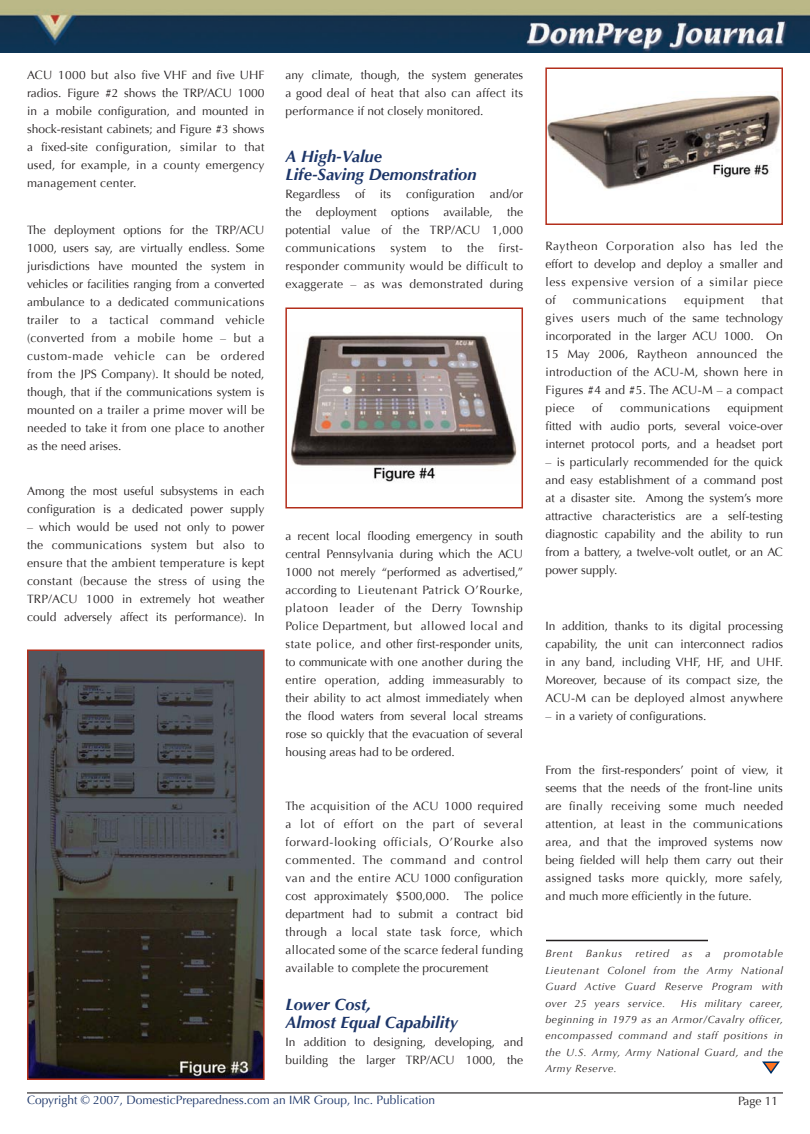
<style>
.page{position:relative;width:810px;height:1134px;background:#fff}
.page>*{position:absolute;margin:0;border:0;box-sizing:border-box;transform-origin:0 0}
.t1{font:italic 700 16.5px/18px "Optima";color:#1d3669}
.t2{font:12px/18px "Optima";color:#231f20;text-align:justify}
.t3{font:12px "Optima";color:#1d3669}
.t4{font:12px "Optima";letter-spacing:.05em;color:#231f20}
.t5{font:12px "Optima";letter-spacing:.025em;color:#231f20}
.t6{font:italic 10.5px/16.5px "Optima";letter-spacing:.05em;color:#231f20;text-align:justify}
</style>
<div class="page">
<hr style="left:27px;top:1092px;width:756px;height:2px;background:#231f20">
<img style="left:1px;top:0;width:809px;height:53px">
<img style="left:30px;top:653px;width:232px;height:424px">
<div style="left:27px;top:650px;width:238px;height:430px;border:2px solid #b32e1b"></div>
<img style="left:291px;top:335px;width:226px;height:147px">
<div style="left:285px;top:308px;width:238px;height:200px;border:2px solid #b32e1b"></div>
<img style="left:548px;top:91px;width:232px;height:98px">
<div style="left:545px;top:68px;width:238px;height:157px;border:2px solid #b32e1b"></div>
<hr style="left:546px;top:940px;width:162px;height:1px;background:#231f20">
<svg style="left:762px;top:1061px;width:18px;height:13px"></svg>
<p class="t2" style="left:27px;top:66px;width:239px">ACU 1000 but also five VHF and five UHF radios. Figure #2 shows the TRP/ACU 1000 in a mobile configuration, and mounted in shock-resistant cabinets; and Figure #3 shows a fixed-site configuration, similar to that used, for example, in a county emergency management center.</p>
<p class="t2" style="left:27px;top:221px;width:239px">The deployment options for the TRP/ACU 1000, users say, are virtually endless. Some jurisdictions have mounted the system in vehicles or facilities ranging from a converted ambulance to a dedicated communications trailer to a tactical command vehicle (converted from a mobile home – but a custom-made vehicle can be ordered from the JPS Company). It should be noted, though, that if the communications system is mounted on a trailer a prime mover will be needed to take it from one place to another as the need arises.</p>
<p class="t2" style="left:27px;top:482px;width:239px">Among the most useful subsystems in each configuration is a dedicated power supply</p>
<p class="t2" style="left:27px;top:518px;width:239px">– which would be used not only to power the communications system but also to ensure that the ambient temperature is kept constant (because the stress of using the TRP/ACU 1000 in extremely hot weather could adversely affect its performance). In</p>
<p class="t2" style="left:285px;top:66px;width:239px">any climate, though, the system generates a good deal of heat that also can affect its performance if not closely monitored.</p>
<h1 class="t1" style="left:285px;top:147px;width:193px">A High-Value<br>Life-Saving Demonstration</h1>
<p class="t2" style="left:285px;top:185px;width:239px">Regardless of its configuration and/or the deployment options available, the potential value of the TRP/ACU 1,000 communications</p>
<p class="t2" style="left:285px;top:239px;width:239px;text-indent:213px">first&shy;responder community would be difficult to exaggerate – as was demonstrated during</p>
<p class="t2" style="left:390px;top:239px;width:38px">system</p>
<p class="t2" style="left:442px;top:239px;width:12px">to</p>
<p class="t2" style="left:467px;top:239px;width:18px">the</p>
<p class="t2" style="left:285px;top:527px;width:239px">a recent local flooding emergency in south central Pennsylvania during which the ACU 1000 not merely “performed as advertised,” according to Lieutenant Patrick O’Rourke, platoon leader of the Derry Township Police Department, but allowed local and state police, and other first-responder units, to communicate with one another during the entire operation, adding immeasurably to their ability to act almost immediately when the flood waters from several local streams rose so quickly that the evacuation of several housing areas had to be ordered.</p>
<p class="t2" style="left:285px;top:797px;width:239px">The acquisition of the ACU 1000 required a lot of effort on the part of several forward-looking officials, O’Rourke also commented. The command and control van and the entire ACU 1000 configuration cost approximately $500,000. The police department had to submit a contract bid through a local state task force, which allocated some of the scarce federal funding available to complete the procurement</p>
<h1 class="t1" style="left:285px;top:996px;width:174px">Lower Cost,<br>Almost Equal Capability</h1>
<p class="t2" style="left:285px;top:1033px;width:239px">In addition to designing, developing, and building the larger TRP/ACU 1000, the</p>
<p class="t2" style="left:545px;top:237px;width:239px">Raytheon Corporation also has led the effort to develop and deploy a smaller and less expensive version of a similar piece of</p>
<p class="t2" style="left:545px;top:291px;width:239px;text-indent:216px">that gives users much of the same technology incorporated in the larger ACU 1000. On 15 May 2006, Raytheon announced the introduction of the ACU-M, shown here in Figures #4 and #5. The ACU-M – a compact piece</p>
<p class="t4" style="left:573px;top:292px;width:95px">communications</p>
<p class="t4" style="left:684px;top:292px;width:62px">equipment</p>
<p class="t2" style="left:592px;top:399px;width:12px">of</p>
<p class="t5" style="left:620px;top:400px;width:91px">communications</p>
<p class="t2" style="left:545px;top:399px;width:239px;text-indent:182px">equipment fitted with audio ports, several voice-over internet protocol ports, and a headset port</p>
<p class="t2" style="left:545px;top:453px;width:239px">– is particularly recommended for the quick and easy establishment of a command post at a disaster site. Among the system’s more attractive characteristics are a self-testing diagnostic capability and the ability to run from a battery, a twelve-volt outlet, or an AC power supply.</p>
<p class="t2" style="left:545px;top:617px;width:239px">In addition, thanks to its digital processing capability, the unit can interconnect radios in any band, including VHF, HF, and UHF.<br>Moreover, because of its compact size, the ACU-M can be deployed almost anywhere</p>
<p class="t2" style="left:545px;top:707px;width:163px">– in a variety of configurations.</p>
<p class="t2" style="left:545px;top:761px;width:239px">From the first-responders’ point of view, it seems that the needs of the front-line units are finally receiving some much needed attention, at least in the communications area, and that the improved systems now being fielded will help them carry out their assigned tasks more quickly, more safely, and much more efficiently in the future.</p>
<p class="t6" style="left:545px;top:945px;width:239px">Brent Bankus retired as a promotable Lieutenant Colonel from the Army National Guard Active Guard Reserve Program with over 25 years service.</p>
<p class="t6" style="left:545px;top:995px;width:239px;text-indent:135px">His military career, beginning in 1979 as an Armor/Cavalry officer, encompassed command and staff positions in the U.S. Army, Army National Guard, and the Army Reserve.</p>
<p class="t3" style="left:27px;top:1093px;width:410px">Copyright © 2007, DomesticPreparedness.com an IMR Group, Inc. Publication</p>
<p class="t2" style="left:738px;top:1092px;width:42px">Page 11</p>
</div>
